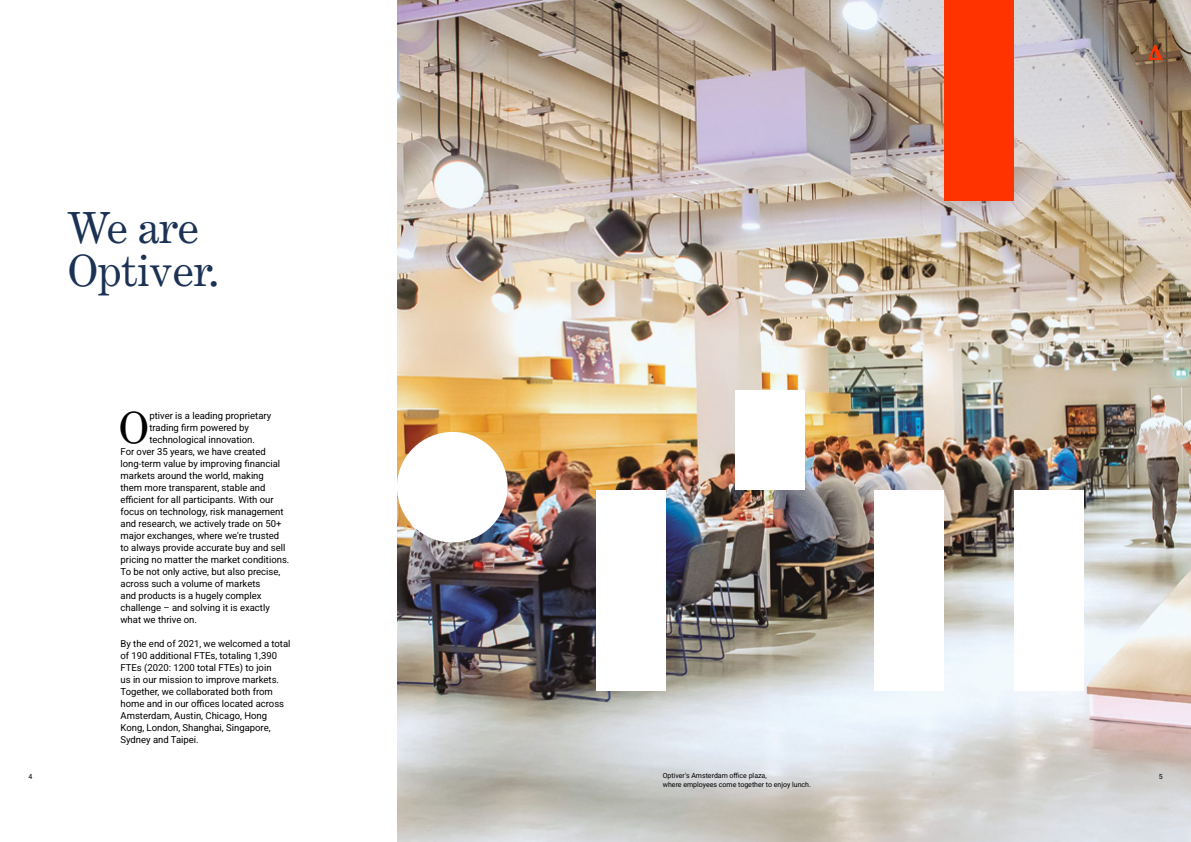
<style>
.page{position:relative;width:1191px;height:842px;background:#fff}
.page>*{position:absolute;margin:0;border:0;box-sizing:border-box;transform-origin:0 0}
.t1{font:43px/43px "Century Expanded LT Std";letter-spacing:-.01em;color:#1c3255}
.t2{font:42.8px "Century Expanded LT Std";color:#000}
.t3{font:9.5px/12px "Roboto";color:#000}
.t4{font:7px/9px "Roboto";color:#000}
</style>
<div class="page">
<img style="left:397px;top:0;width:794px;height:842px">
<div style="left:944px;top:0;width:70px;height:200px;background:#f30"></div>
<div style="left:1013px;top:490px;width:70px;height:200px;background:#fff"></div>
<div style="left:874px;top:490px;width:70px;height:200px;background:#fff"></div>
<div style="left:735px;top:390px;width:70px;height:100px;background:#fff"></div>
<div style="left:596px;top:490px;width:70px;height:200px;background:#fff"></div>
<div style="left:397px;top:432px;width:110px;height:110px;background:#fff;border-radius:50%"></div>
<svg style="left:1148px;top:45px;width:14px;height:15px"></svg>
<h1 class="t1" style="left:67px;top:206px;width:153px">We are<br>Optiver.</h1>
<h2 class="t2" style="left:118px;top:401px;width:32px">O</h2>
<p class="t3" style="left:149px;top:409px;width:123px">ptiver is a leading proprietary</p>
<p class="t3" style="left:149px;top:421px;width:101px">trading firm powered by</p>
<p class="t3" style="left:149px;top:433px;width:107px">technological innovation.</p>
<p class="t3" style="left:120px;top:445px;width:147px">For over 35 years, we have created</p>
<p class="t3" style="left:120px;top:457px;width:161px">long-term value by improving financial</p>
<p class="t3" style="left:120px;top:469px;width:145px">markets around the world, making</p>
<p class="t3" style="left:120px;top:481px;width:147px">them more transparent, stable and</p>
<p class="t3" style="left:120px;top:493px;width:155px">efficient for all participants. With our</p>
<p class="t3" style="left:120px;top:505px;width:165px">focus on technology, risk management</p>
<p class="t3" style="left:120px;top:517px;width:162px">and research, we actively trade on 50+</p>
<p class="t3" style="left:120px;top:529px;width:160px">major exchanges, where we're trusted</p>
<p class="t3" style="left:120px;top:541px;width:166px">to always provide accurate buy and sell</p>
<p class="t3" style="left:120px;top:553px;width:170px">pricing no matter the market conditions.</p>
<p class="t3" style="left:120px;top:565px;width:161px">To be not only active, but also precise,</p>
<p class="t3" style="left:120px;top:577px;width:141px">across such a volume of markets</p>
<p class="t3" style="left:120px;top:589px;width:143px">and products is a hugely complex</p>
<p class="t3" style="left:120px;top:601px;width:151px">challenge – and solving it is exactly</p>
<p class="t3" style="left:120px;top:613px;width:78px">what we thrive on.</p>
<p class="t3" style="left:120px;top:637px;width:172px">By the end of 2021, we welcomed a total of 190 additional FTEs, totaling 1,390<br>FTEs (2020: 1200 total FTEs) to join<br>us in our mission to improve markets.<br>Together, we collaborated both from home and in our offices located across Amsterdam, Austin, Chicago, Hong Kong, London, Shanghai, Singapore, Sydney and Taipei.</p>
<p class="t4" style="left:663px;top:770px;width:150px">Optiver's Amsterdam office plaza,<br>where employees come together to enjoy lunch.</p>
<p class="t4" style="left:28px;top:771px;width:5px">4</p>
<p class="t4" style="left:1158px;top:771px;width:5px">5</p>
</div>
